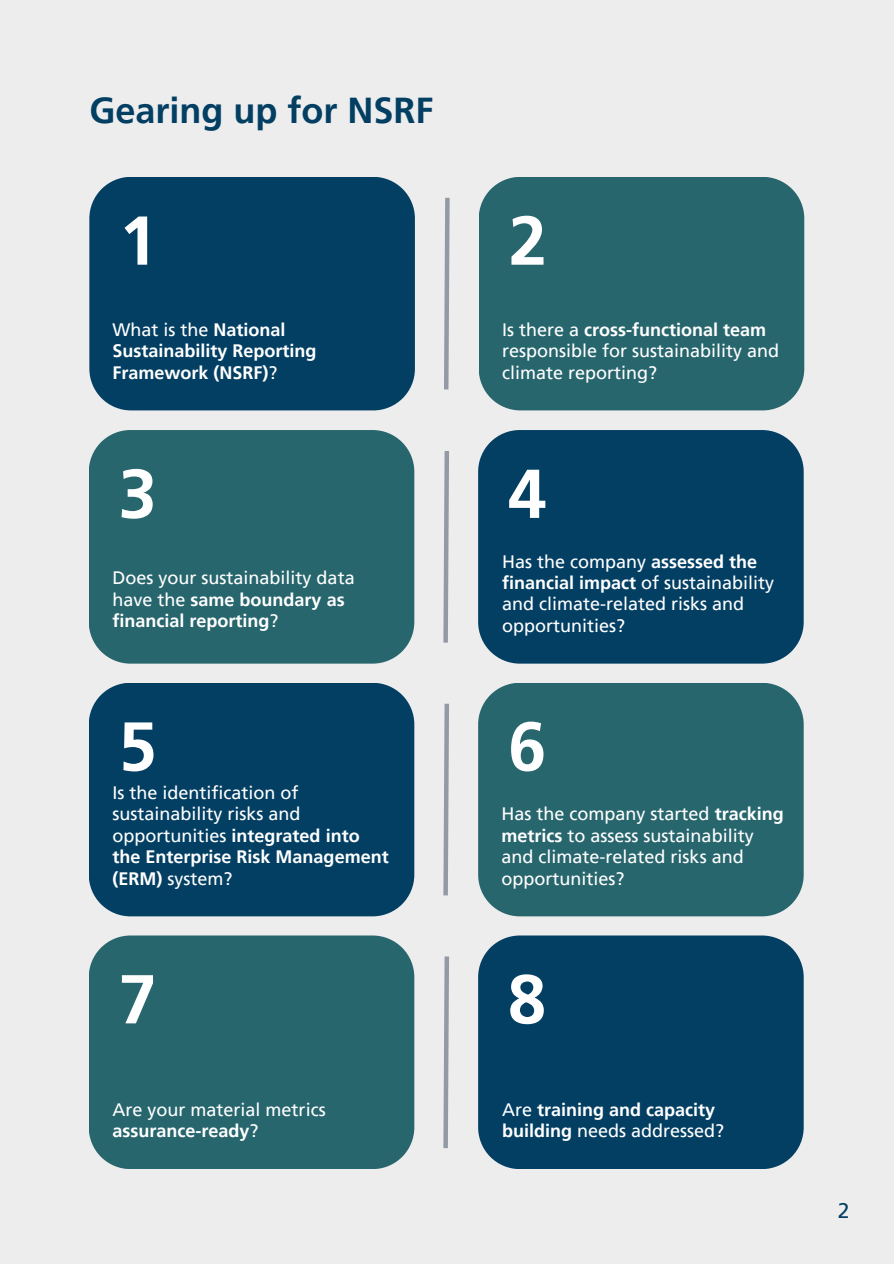
<style>
.page{position:relative;width:894px;height:1264px;background:#fff}
.page>*{position:absolute;margin:0;border:0;box-sizing:border-box;transform-origin:0 0}
.t1{font:700 69px "Frutiger LT Pro";color:#fff}
.t2{font:700 36px "Frutiger LT Pro";color:#033f63}
.t3{font:21px "Frutiger LT Pro";color:#033f63}
.t4{font:18px/21.3px "Frutiger LT Pro";color:#fff}
.t5{font:700 18px/21.3px "Frutiger LT Pro";color:#fff}
.s1{font-weight:400}
.s2{font-weight:700}
</style>
<div class="page">
<div style="left:0;top:0;width:893px;height:1263px;background:#ededed"></div>
<div style="left:89px;top:177px;width:326px;height:233px;background:#033f63"></div>
<svg style="left:444px;top:197px;width:6px;height:193px"></svg>
<div style="left:479px;top:177px;width:325px;height:233px;background:#28666e"></div>
<div style="left:89px;top:430px;width:325px;height:233px;background:#28666e"></div>
<svg style="left:443px;top:451px;width:6px;height:192px"></svg>
<div style="left:478px;top:430px;width:325px;height:233px;background:#033f63"></div>
<div style="left:89px;top:683px;width:325px;height:233px;background:#033f63"></div>
<svg style="left:443px;top:703px;width:6px;height:193px"></svg>
<div style="left:478px;top:683px;width:325px;height:233px;background:#28666e"></div>
<div style="left:89px;top:935px;width:325px;height:234px;background:#28666e"></div>
<svg style="left:443px;top:956px;width:6px;height:193px"></svg>
<div style="left:478px;top:935px;width:325px;height:234px;background:#033f63"></div>
<p class="t2" style="left:89px;top:88px;width:345px">Gearing up for NSRF</p>
<h1 class="t1" style="left:119px;top:198px;width:40px">1</h1>
<p class="t5" style="left:112px;top:319px;width:206px"><span class="s1">What is the</span> National<br>Sustainability Reporting<br>Framework (NSRF)<span class="s1">?</span></p>
<p class="t1" style="left:118px;top:451px;width:40px">3</p>
<p class="t4" style="left:112px;top:567px;width:244px">Does your sustainability data have the <span class="s2">same boundary as financial reporting</span>?</p>
<p class="t1" style="left:118px;top:704px;width:40px">5</p>
<p class="t4" style="left:112px;top:782px;width:278px">Is the identification of sustainability risks and opportunities <span class="s2">integrated into the Enterprise Risk Management (ERM)</span> system?</p>
<p class="t1" style="left:118px;top:957px;width:40px">7</p>
<p class="t4" style="left:112px;top:1098px;width:215px">Are your material metrics <span class="s2">assurance-ready</span>?</p>
<p class="t1" style="left:508px;top:198px;width:40px">2</p>
<p class="t4" style="left:502px;top:319px;width:279px">Is there a <span class="s2">cross-functional team </span>responsible for sustainability and climate reporting?</p>
<p class="t1" style="left:508px;top:451px;width:40px">4</p>
<p class="t4" style="left:502px;top:550px;width:274px">Has the company <span class="s2">assessed the financial impact</span> of sustainability and climate-related risks and opportunities?</p>
<p class="t1" style="left:508px;top:704px;width:40px">6</p>
<p class="t4" style="left:501px;top:803px;width:284px">Has the company started <span class="s2">tracking metrics</span> to assess sustainability and climate-related risks and opportunities?</p>
<p class="t1" style="left:507px;top:957px;width:40px">8</p>
<p class="t5" style="left:502px;top:1098px;width:224px"><span class="s1">Are</span> training and capacity building <span class="s1">needs addressed?</span></p>
<p class="t3" style="left:837px;top:1198px;width:13px">2</p>
</div>
